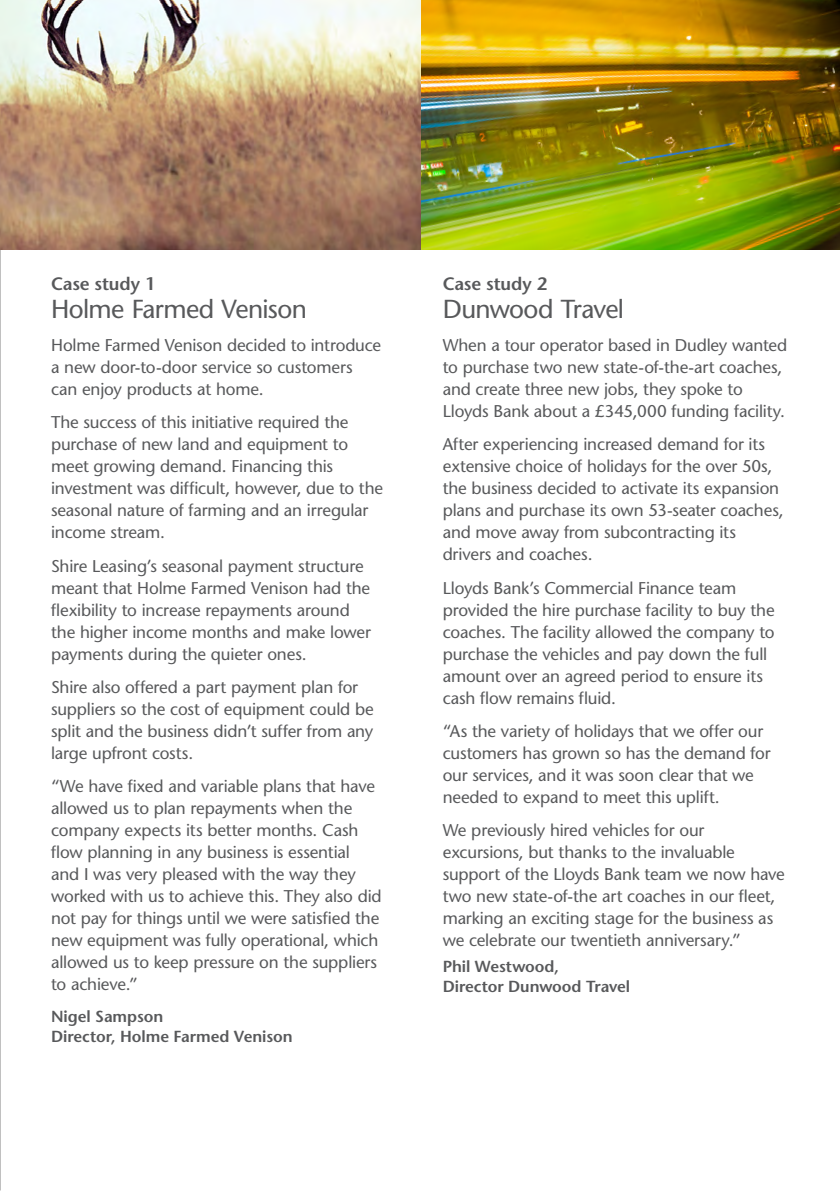
<style>
.page{position:relative;width:840px;height:1191px;background:#fff}
.page>*{position:absolute;margin:0;border:0;box-sizing:border-box;transform-origin:0 0}
.t1{font:500 26px "Stone Sans Std";letter-spacing:-.025em;color:#58595b}
.t2{font:600 18px "Stone Sans Std";letter-spacing:-.01em;color:#58595b}
.t3{font:500 17px/22px "Stone Sans Std";letter-spacing:-.01em;color:#58595b}
.t4{font:600 16px/20px "Stone Sans Std";letter-spacing:-.005em;color:#58595b}
</style>
<div class="page">
<img style="left:420px;top:0;width:419px;height:249px">
<svg style="left:0;top:0;width:420px;height:249px;background:#bda38a"></svg>
<hr style="left:839px;top:0;width:1px;height:249px;background:#ed1d24">
<p class="t2" style="left:51px;top:273px;width:106px">Case study 1</p>
<h1 class="t1" style="left:51px;top:293px;width:257px">Holme Farmed Venison</h1>
<p class="t3" style="left:51px;top:334px;width:331px">Holme Farmed Venison decided to introduce a new door-to-door service so customers can enjoy products at home.</p>
<p class="t3" style="left:51px;top:411px;width:333px">The success of this initiative required the purchase of new land and equipment to meet growing demand. Financing this investment was difficult, however, due to the seasonal nature of farming and an irregular income stream.</p>
<p class="t3" style="left:51px;top:555px;width:321px">Shire Leasing’s seasonal payment structure meant that Holme Farmed Venison had the flexibility to increase repayments around the higher income months and make lower payments during the quieter ones.</p>
<p class="t3" style="left:51px;top:676px;width:324px">Shire also offered a part payment plan for suppliers so the cost of equipment could be split and the business didn’t suffer from any large upfront costs.</p>
<p class="t3" style="left:51px;top:775px;width:332px">“We have fixed and variable plans that have allowed us to plan repayments when the company expects its better months. Cash flow planning in any business is essential and I was very pleased with the way they worked with us to achieve this. They also did not pay for things until we were satisfied the new equipment was fully operational, which allowed us to keep pressure on the suppliers to achieve.”</p>
<p class="t4" style="left:51px;top:1006px;width:243px">Nigel Sampson<br>Director, Holme Farmed Venison</p>
<p class="t2" style="left:442px;top:273px;width:106px">Case study 2</p>
<h1 class="t1" style="left:442px;top:293px;width:183px">Dunwood Travel</h1>
<p class="t3" style="left:442px;top:334px;width:346px">When a tour operator based in Dudley wanted to purchase two new state-of-the-art coaches, and create three new jobs, they spoke to Lloyds Bank about a £345,000 funding facility.</p>
<p class="t3" style="left:442px;top:433px;width:342px">After experiencing increased demand for its extensive choice of holidays for the over 50s, the business decided to activate its expansion plans and purchase its own 53-seater coaches, and move away from subcontracting its drivers and coaches.</p>
<p class="t3" style="left:442px;top:577px;width:333px">Lloyds Bank’s Commercial Finance team provided the hire purchase facility to buy the coaches. The facility allowed the company to purchase the vehicles and pay down the full amount over an agreed period to ensure its cash flow remains fluid.</p>
<p class="t3" style="left:442px;top:720px;width:329px">“As the variety of holidays that we offer our customers has grown so has the demand for our services, and it was soon clear that we needed to expand to meet this uplift.</p>
<p class="t3" style="left:442px;top:819px;width:343px">We previously hired vehicles for our excursions, but thanks to the invaluable support of the Lloyds Bank team we now have two new state-of-the art coaches in our fleet, marking an exciting stage for the business as we celebrate our twentieth anniversary.”</p>
<p class="t4" style="left:442px;top:956px;width:189px">Phil Westwood,<br>Director Dunwood Travel</p>
</div>
